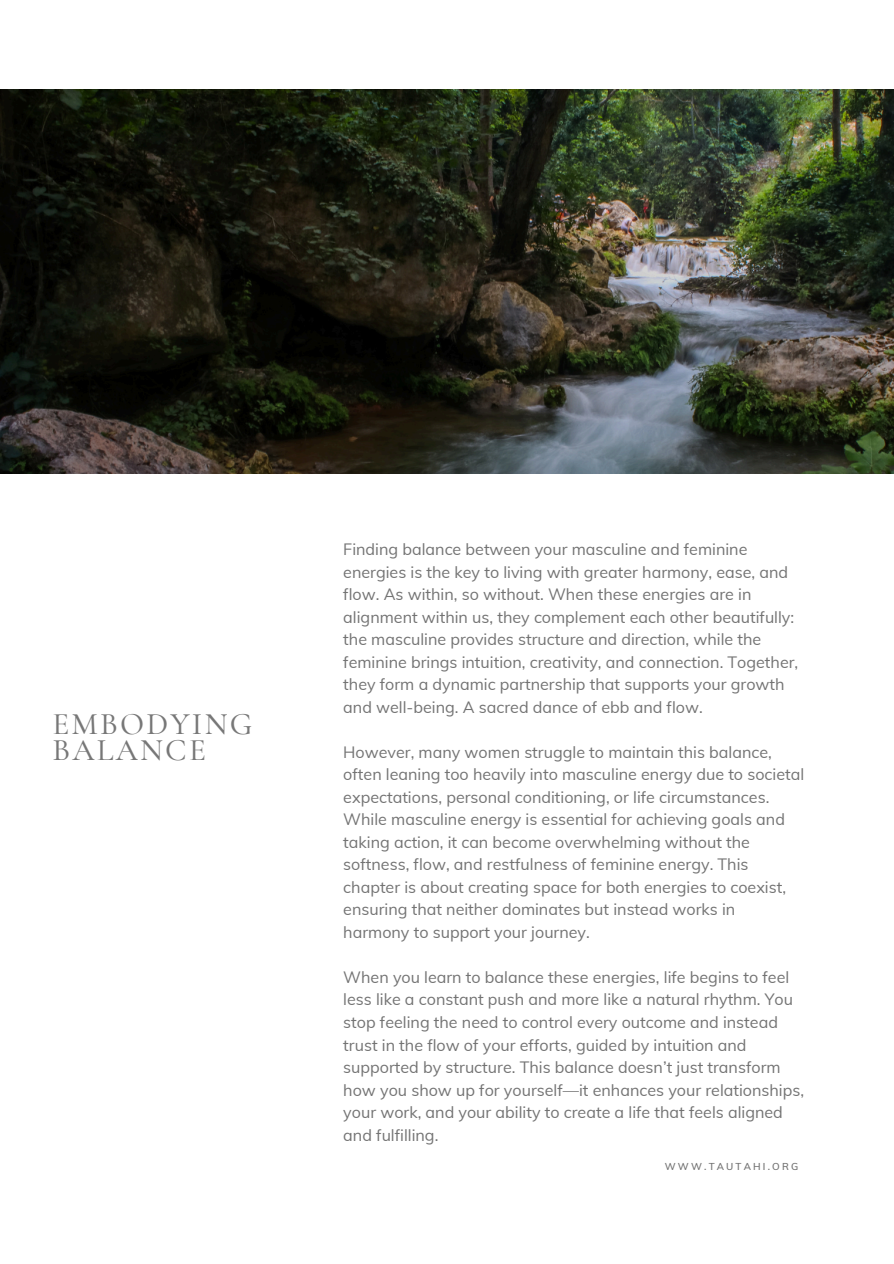
<style>
.page{position:relative;width:894px;height:1264px;background:#fff}
.page>*{position:absolute;margin:0;border:0;box-sizing:border-box;transform-origin:0 0}
.t1{font:500 31.35px/26.1px "Cormorant Garamond";letter-spacing:.07em;color:#777}
.t2{font:16.05px/22.5px "Muli";color:#737373}
.t3{font:600 9.75px "Muli";letter-spacing:.22em;color:#737373}
</style>
<div class="page">
<img style="left:0;top:89px;width:893px;height:384px">
<p class="t1" style="left:52px;top:711px;width:201px">EMBODYING<br>BALANCE</p>
<h1 class="t2" style="left:343px;top:538px;width:456px">Finding balance between your masculine and feminine energies is the key to living with greater harmony, ease, and flow. As within, so without. When these energies are in alignment within us, they complement each other beautifully: the masculine provides structure and direction, while the feminine brings intuition, creativity, and connection. Together, they form a dynamic partnership that supports your growth and well-being. A sacred dance of ebb and flow.</h1>
<h2 class="t2" style="left:343px;top:740px;width:462px">However, many women struggle to maintain this balance, often leaning too heavily into masculine energy due to societal expectations, personal conditioning, or life circumstances.<br>While masculine energy is essential for achieving goals and taking action, it can become overwhelming without the softness, flow, and restfulness of feminine energy. This chapter is about creating space for both energies to coexist, ensuring that neither dominates but instead works in harmony to support your journey.</h2>
<h2 class="t2" style="left:343px;top:965px;width:462px">When you learn to balance these energies, life begins to feel less like a constant push and more like a natural rhythm. You stop feeling the need to control every outcome and instead trust in the flow of your efforts, guided by intuition and supported by structure. This balance doesn’t just transform how you show up for yourself—it enhances your relationships, your work, and your ability to create a life that feels aligned and fulfilling.</h2>
<h2 class="t3" style="left:664px;top:1160px;width:135px">WWW.TAUTAHI.ORG</h2>
</div>
